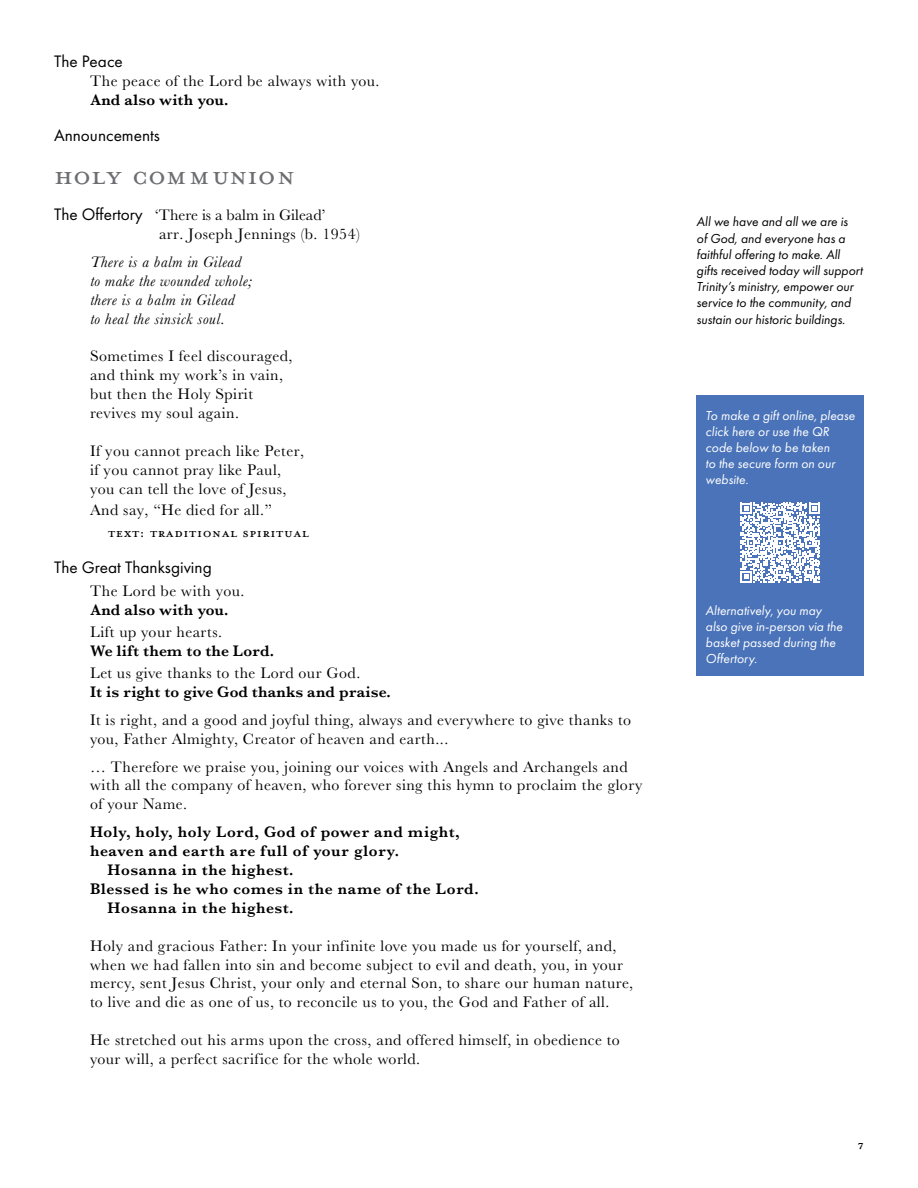
<style>
.page{position:relative;width:918px;height:1188px;background:#fff}
.page>*{position:absolute;margin:0;border:0;box-sizing:border-box;transform-origin:0 0}
.Big_Header_Petite_Ca{font:36px "Mrs Eaves Petite Caps OT";color:#6d6e71}
.Section_Header_FUTUR{font:18px "Mrs Eaves All Petite Caps OT";letter-spacing:.03em;color:#000}
.Section_Header_FUTUR-2{font:17.25px "Futura PT";color:#000}
.Speaker_Text{font:15.75px/18.9px "Baskerville No 2";letter-spacing:.03em;color:#000}
.Section_Header_FUTUR-3{font:15.75px "Baskerville No 2";letter-spacing:.03em;color:#000}
.Speaker_Text-2{font:15.75px "Baskerville No 2 Sem Bol";letter-spacing:.03em;color:#000}
.PEOPLE_text{font:15.75px "Baskerville No 2 Sem Bol";color:#000}
.Section_Header_FUTUR-4{font:italic 15.75px "Baskerville No 2";letter-spacing:.03em;color:#000}
.Section_Header_FUTUR-5{font:15.75px "Baskerville No 2";color:#000}
.t1{font:italic 13.5px/16.2px "Futura PT";color:#000}
.t2{font:italic 13.5px/16.2px "Futura PT";color:#fff}
.s1{font-family:"Futura PT";font-size:17.25px}
</style>
<div class="page">
<div style="left:697px;top:395px;width:167px;height:280px;background:#4a73b9"></div>
<svg style="left:740px;top:503px;width:80px;height:79px"></svg>
<p class="Section_Header_FUTUR-2" style="left:54px;top:51px;width:70px">The Peace</p>
<p class="Speaker_Text" style="left:90px;top:72px;width:291px">The peace of the Lord be always with you.</p>
<p class="PEOPLE_text" style="left:90px;top:91px;width:140px">And also with you.</p>
<p class="Section_Header_FUTUR-2" style="left:54px;top:125px;width:107px">Announcements</p>
<p class="Big_Header_Petite_Ca" style="left:54px;top:154px;width:242px">holy communion</p>
<p class="Section_Header_FUTUR-5" style="left:54px;top:206px;width:273px"><span class="s1">The Offertory</span> ‘There is a balm in Gilead’</p>
<p class="Section_Header_FUTUR-3" style="left:159px;top:225px;width:202px">arr. Joseph Jennings (b. 1954)</p>
<p class="Section_Header_FUTUR-4" style="left:90px;top:253px;width:152px">There is a balm in Gilead</p>
<p class="Section_Header_FUTUR-4" style="left:90px;top:272px;width:163px">to make the wounded whole;</p>
<p class="Section_Header_FUTUR-4" style="left:90px;top:291px;width:146px">there is a balm in Gilead</p>
<p class="Section_Header_FUTUR-4" style="left:90px;top:310px;width:136px">to heal the sinsick soul.</p>
<p class="Section_Header_FUTUR-3" style="left:90px;top:347px;width:204px">Sometimes I feel discouraged,</p>
<p class="Section_Header_FUTUR-3" style="left:90px;top:366px;width:195px">and think my work’s in vain,</p>
<p class="Section_Header_FUTUR-3" style="left:90px;top:385px;width:165px">but then the Holy Spirit</p>
<p class="Section_Header_FUTUR-3" style="left:90px;top:404px;width:151px">revives my soul again.</p>
<p class="Section_Header_FUTUR-3" style="left:90px;top:442px;width:216px">If you cannot preach like Peter,</p>
<p class="Section_Header_FUTUR-3" style="left:90px;top:461px;width:193px">if you cannot pray like Paul,</p>
<p class="Section_Header_FUTUR-3" style="left:90px;top:480px;width:198px">you can tell the love of Jesus,</p>
<p class="Section_Header_FUTUR-3" style="left:90px;top:501px;width:183px">And say, “He died for all.”</p>
<p class="Section_Header_FUTUR" style="left:108px;top:522px;width:202px">Text: Traditional spiritual</p>
<p class="Section_Header_FUTUR-2" style="left:54px;top:557px;width:159px">The Great Thanksgiving</p>
<p class="Speaker_Text" style="left:90px;top:582px;width:156px">The Lord be with you.</p>
<p class="PEOPLE_text" style="left:90px;top:601px;width:140px">And also with you.</p>
<p class="Speaker_Text" style="left:90px;top:623px;width:134px">Lift up your hearts.</p>
<p class="PEOPLE_text" style="left:90px;top:642px;width:186px">We lift them to the Lord.</p>
<p class="Speaker_Text" style="left:90px;top:664px;width:272px">Let us give thanks to the Lord our God.</p>
<p class="PEOPLE_text" style="left:90px;top:683px;width:302px">It is right to give God thanks and praise.</p>
<p class="Speaker_Text" style="left:90px;top:711px;width:543px">It is right, and a good and joyful thing, always and everywhere to give thanks to you, Father Almighty, Creator of heaven and earth...</p>
<p class="Speaker_Text" style="left:90px;top:757px;width:554px">… Therefore we praise you, joining our voices with Angels and Archangels and with all the company of heaven, who forever sing this hymn to proclaim the glory of your Name.</p>
<p class="Speaker_Text-2" style="left:90px;top:823px;width:371px">Holy, holy, holy Lord, God of power and might,</p>
<p class="Speaker_Text-2" style="left:90px;top:842px;width:311px">heaven and earth are full of your glory.</p>
<p class="Speaker_Text-2" style="left:108px;top:861px;width:187px">Hosanna in the highest.</p>
<p class="Speaker_Text-2" style="left:90px;top:880px;width:390px">Blessed is he who comes in the name of the Lord.</p>
<p class="Speaker_Text-2" style="left:108px;top:899px;width:187px">Hosanna in the highest.</p>
<p class="Speaker_Text" style="left:90px;top:937px;width:545px">Holy and gracious Father: In your infinite love you made us for yourself, and, when we had fallen into sin and become subject to evil and death, you, in your mercy, sent Jesus Christ, your only and eternal Son, to share our human nature, to live and die as one of us, to reconcile us to you, the God and Father of all.</p>
<p class="Speaker_Text" style="left:90px;top:1031px;width:531px">He stretched out his arms upon the cross, and offered himself, in obedience to your will, a perfect sacrifice for the whole world.</p>
<p class="t1" style="left:697px;top:214px;width:168px">All we have and all we are is<br>of God, and everyone has a faithful offering to make. All gifts received today will support<br>Trinity’s ministry, empower our service to the community, and sustain our historic buildings.</p>
<p class="t2" style="left:706px;top:407px;width:151px">To make a gift online, please click here or use the QR code below to be taken<br>to the secure form on our website.</p>
<p class="t2" style="left:706px;top:602px;width:138px">Alternatively, you may also give in-person via the basket passed during the<br>Offertory.</p>
<p class="Section_Header_FUTUR" style="left:858px;top:1134px;width:8px">7</p>
</div>
